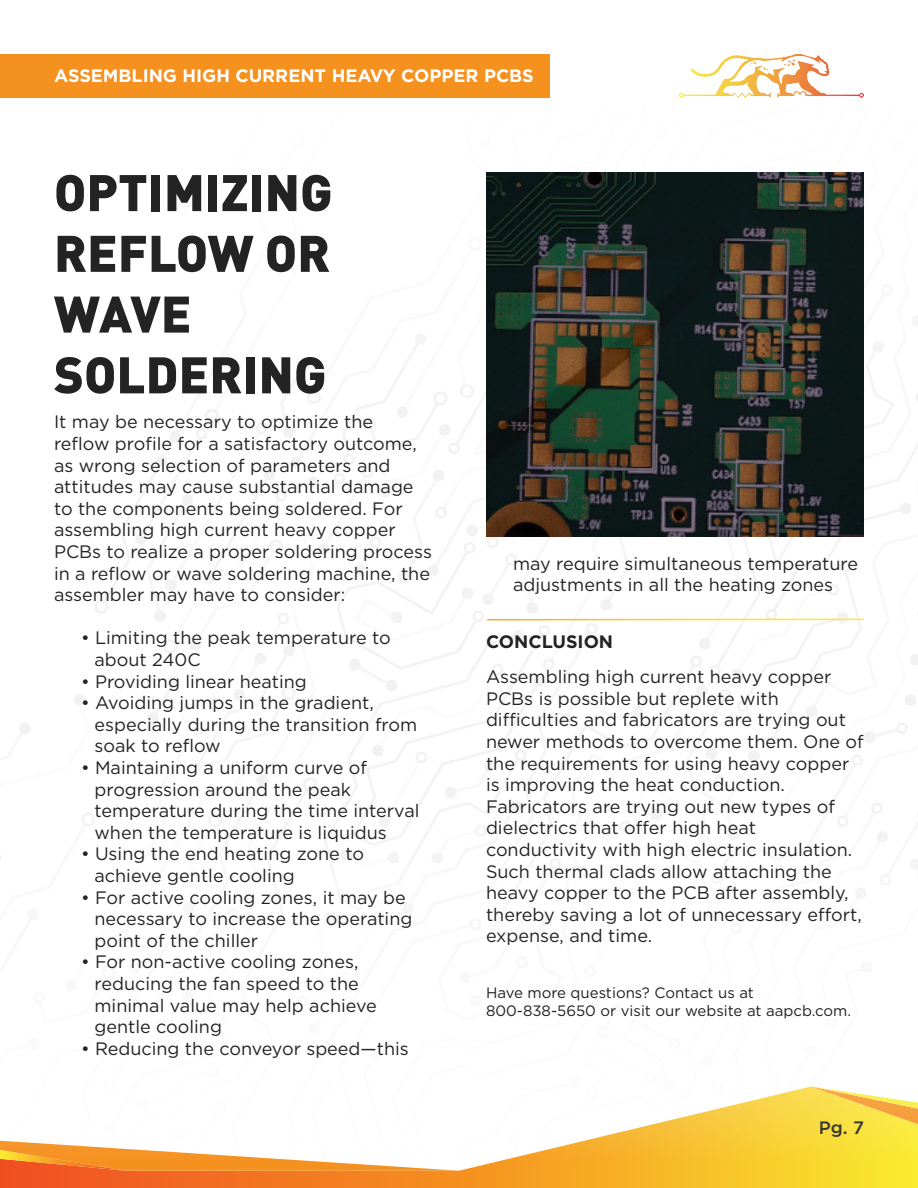
<style>
.page{position:relative;width:918px;height:1188px;background:#fff}
.page>*{position:absolute;margin:0;border:0;box-sizing:border-box;transform-origin:0 0}
.t1{font:900 50.7px/60.8px "DIN Pro";color:#232323}
.t2{font:18px/21.6px "Gotham";color:#232323}
.t3{font:700 18px "Gotham";color:#fff}
.t4{font:700 18px "Gotham";color:#232323}
.t5{font:500 18px "Gotham";color:#232323}
.t6{font:15px "Gotham";color:#231f20}
</style>
<div class="page">
<img style="left:0;top:54px;width:918px;height:1134px">
<div style="left:0;top:54px;width:550px;height:43px;background:#f5911f"></div>
<img style="left:486px;top:172px;width:378px;height:364px">
<hr style="left:488px;top:619px;width:375px;height:1px;background:#fff">
<p class="t3" style="left:54px;top:64px;width:481px">ASSEMBLING HIGH CURRENT HEAVY COPPER PCBS</p>
<p class="t1" style="left:54px;top:160px;width:280px">OPTIMIZING</p>
<p class="t1" style="left:54px;top:221px;width:278px">REFLOW OR<br>WAVE</p>
<p class="t1" style="left:54px;top:343px;width:274px">SOLDERING</p>
<p class="t2" style="left:54px;top:411px;width:321px">It may be necessary to optimize the</p>
<p class="t2" style="left:54px;top:433px;width:364px">reflow profile for a satisfactory outcome, as wrong selection of parameters and</p>
<p class="t2" style="left:54px;top:476px;width:380px">attitudes may cause substantial damage to the components being soldered. For assembling high current heavy copper PCBs to realize a proper soldering process in a reflow or wave soldering machine, the assembler may have to consider:</p>
<p class="t2" style="left:81px;top:627px;width:311px">• Limiting the peak temperature to</p>
<p class="t2" style="left:94px;top:649px;width:108px">about 240C</p>
<p class="t2" style="left:81px;top:670px;width:227px">• Providing linear heating</p>
<p class="t2" style="left:81px;top:692px;width:294px">• Avoiding jumps in the gradient,</p>
<p class="t2" style="left:94px;top:713px;width:324px">especially during the transition from soak to reflow</p>
<p class="t2" style="left:81px;top:757px;width:288px">• Maintaining a uniform curve of</p>
<p class="t2" style="left:94px;top:778px;width:258px">progression around the peak</p>
<p class="t2" style="left:94px;top:800px;width:327px">temperature during the time interval when the temperature is liquidus</p>
<p class="t2" style="left:81px;top:843px;width:284px">• Using the end heating zone to</p>
<p class="t2" style="left:94px;top:865px;width:202px">achieve gentle cooling</p>
<p class="t2" style="left:81px;top:886px;width:326px">• For active cooling zones, it may be</p>
<p class="t2" style="left:94px;top:908px;width:319px">necessary to increase the operating point of the chiller</p>
<p class="t2" style="left:81px;top:951px;width:279px">• For non-active cooling zones,</p>
<p class="t2" style="left:94px;top:973px;width:266px">reducing the fan speed to the</p>
<p class="t2" style="left:94px;top:994px;width:284px">minimal value may help achieve</p>
<p class="t2" style="left:94px;top:1016px;width:129px">gentle cooling</p>
<p class="t2" style="left:81px;top:1037px;width:329px">• Reducing the conveyor speed—this</p>
<p class="t2" style="left:513px;top:552px;width:347px">may require simultaneous temperature adjustments in all the heating zones</p>
<p class="t4" style="left:486px;top:630px;width:129px">CONCLUSION</p>
<p class="t2" style="left:486px;top:666px;width:347px">Assembling high current heavy copper<br>PCBs is possible but replete with</p>
<p class="t2" style="left:486px;top:709px;width:379px">difficulties and fabricators are trying out newer methods to overcome them. One of the requirements for using heavy copper is improving the heat conduction.</p>
<p class="t2" style="left:486px;top:795px;width:351px">Fabricators are trying out new types of</p>
<p class="t2" style="left:486px;top:817px;width:271px">dielectrics that offer high heat</p>
<p class="t2" style="left:486px;top:838px;width:377px">conductivity with high electric insulation.<br>Such thermal clads allow attaching the heavy copper to the PCB after assembly, thereby saving a lot of unnecessary effort, expense, and time.</p>
<p class="t6" style="left:486px;top:983px;width:270px">Have more questions? Contact us at</p>
<p class="t6" style="left:486px;top:1001px;width:367px">800-838-5650 or visit our website at aapcb.com.</p>
<p class="t5" style="left:819px;top:1116px;width:47px">Pg. 7</p>
</div>
